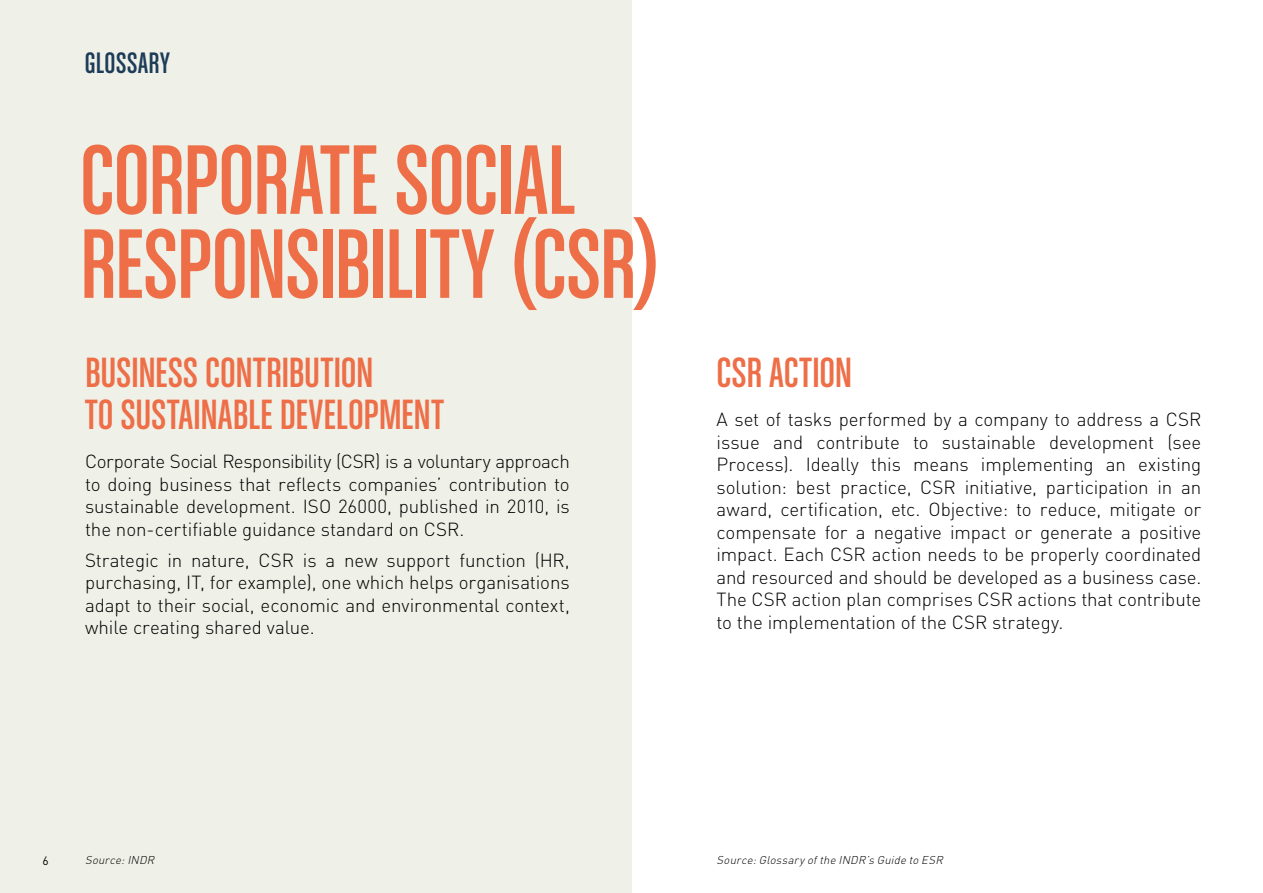
<style>
.page{position:relative;width:1263px;height:893px;background:#fff}
.page>*{position:absolute;margin:0;border:0;box-sizing:border-box;transform-origin:0 0}
.t1{font:105px/84px "Chalet Comprime Cologne Eighty";letter-spacing:-.015em;color:#ed6e47}
.t2{font:45px/42px "Chalet Comprime Cologne Eighty";color:#ed6e47}
.t3{font:31.5px "Chalet Comprime Cologne Eighty";letter-spacing:.02em;color:#1c3c58}
.t4{font:300 18.75px/22.5px "DIN";letter-spacing:-.005em;color:#000;text-align:justify}
.t5{font:12px "DIN";color:#000}
.t6{font:italic 300 11.25px "DIN";color:#000}
</style>
<div class="page">
<div style="left:0;top:0;width:631px;height:893px;background:#eff0e7"></div>
<h3 class="t3" style="left:85px;top:46px;width:86px">GLOSSARY</h3>
<h1 class="t1" style="left:80px;top:136px;width:581px">CORPORATE SOCIAL<br>RESPONSIBILITY (CSR)</h1>
<h2 class="t2" style="left:85px;top:350px;width:360px">BUSINESS CONTRIBUTION<br>TO SUSTAINABLE DEVELOPMENT</h2>
<p class="t4" style="left:85px;top:450px;width:486px">Corporate Social Responsibility (CSR) is a voluntary approach to doing business that reflects companies’ contribution to sustainable development. ISO 26000, published in 2010, is the non-certifiable guidance standard on CSR.</p>
<p class="t4" style="left:85px;top:548px;width:486px">Strategic in nature, CSR is a new support function (HR, purchasing, IT, for example), one which helps organisations adapt to their social, economic and environmental context, while creating shared value.</p>
<h2 class="t2" style="left:716px;top:350px;width:137px">CSR ACTION</h2>
<p class="t4" style="left:716px;top:408px;width:486px">A set of tasks performed by a company to address a CSR issue and contribute to sustainable development (see Process). Ideally this means implementing an existing solution: best practice, CSR initiative, participation in an award, certification, etc. Objective: to reduce, mitigate or compensate for a negative impact or generate a positive impact. Each CSR action needs to be properly coordinated and resourced and should be developed as a business case.<br>The CSR action plan comprises CSR actions that contribute to the implementation of the CSR strategy.</p>
<p class="t5" style="left:43px;top:853px;width:8px">6</p>
<p class="t6" style="left:85px;top:853px;width:74px">Source: INDR</p>
<p class="t6" style="left:716px;top:853px;width:231px">Source:Glossaryofthe INDR’s Guide to ESR</p>
</div>
